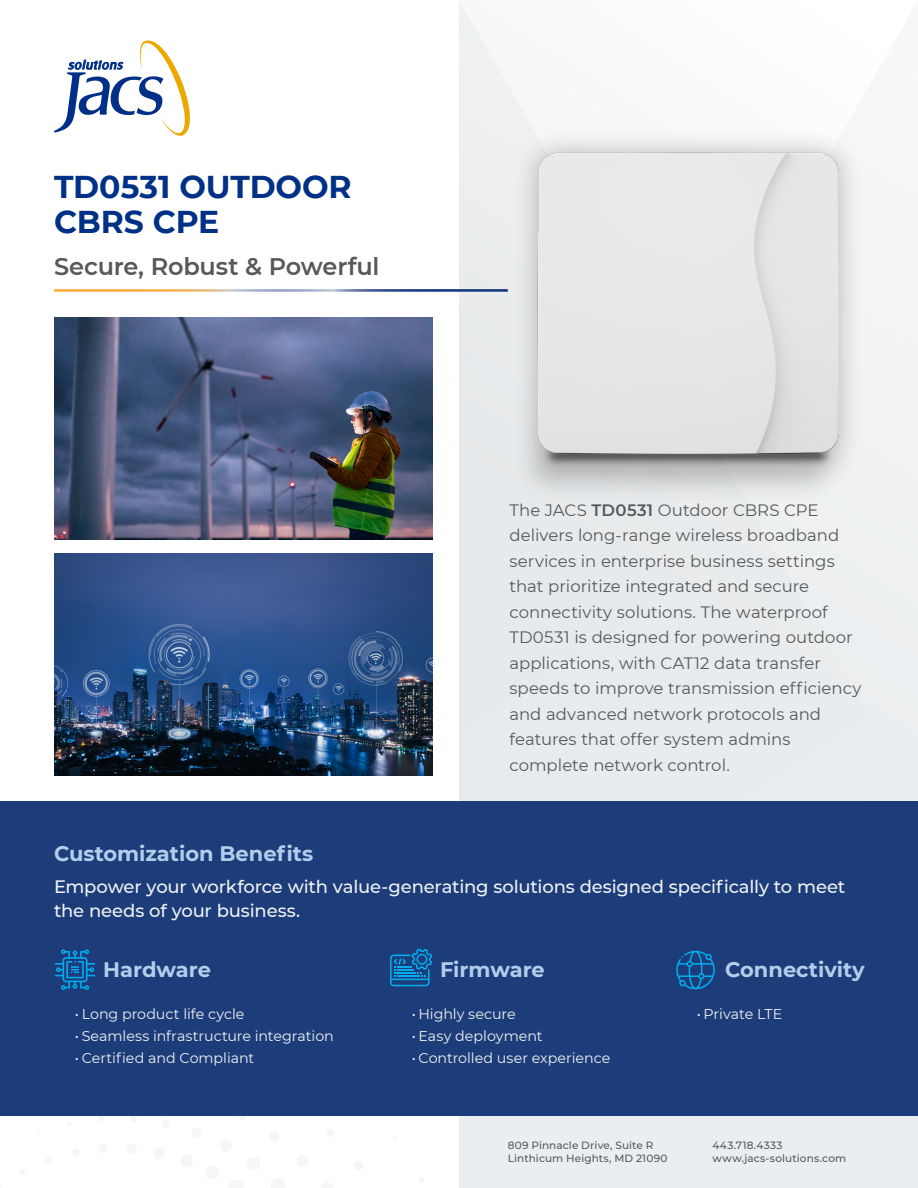
<style>
.page{position:relative;width:918px;height:1188px;background:#fff}
.page>*{position:absolute;margin:0;border:0;box-sizing:border-box;transform-origin:0 0}
.Device_Name{font:700 31.5px/34.5px "Montserrat";letter-spacing:-.005em;color:#003186}
.Subtitle{font:600 24px "Montserrat";letter-spacing:-.01em;color:#57585a}
.Header_with_Icon__Le{font:700 21px "Montserrat";color:#b2ceeb}
.Customization_Header{font:700 21px "Montserrat";color:#b2ceeb}
.Customization_Body{font:500 18px/24px "Montserrat";letter-spacing:-.01em;color:#eef2f2}
.Product_Description{font:16.5px/25.5px "Montserrat";letter-spacing:.005em;color:#57585a}
.t1{font:14.25px "Montserrat";color:#eef2f2}
.t2{font:500 10.5px "Montserrat";letter-spacing:.015em;color:#57585a}
.t3{font:500 10.5px "Montserrat";letter-spacing:.035em;color:#57585a}
.s1{font-weight:600}
</style>
<div class="page">
<div style="left:126px;top:1143px;width:11px;height:11px;background:#f5f6f6;border-radius:50%"></div>
<div style="left:99px;top:1144px;width:9px;height:9px;background:#f5f6f6;border-radius:50%"></div>
<div style="left:130px;top:1115px;width:7px;height:8px;background:#f5f6f6;border-radius:50%"></div>
<div style="left:459px;top:0;width:459px;height:1188px;background:#ebeef0"></div>
<svg style="left:460px;top:0;width:458px;height:168px;fill:#f9fafa"></svg>
<svg style="left:54px;top:40px;width:136px;height:96px"></svg>
<div style="left:0;top:801px;width:918px;height:315px;background:#1d3c7a"></div>
<img style="left:54px;top:553px;width:378px;height:222px">
<img style="left:54px;top:318px;width:378px;height:222px">
<svg style="left:55px;top:949px;width:40px;height:41px"></svg>
<svg style="left:390px;top:949px;width:42px;height:37px"></svg>
<svg style="left:676px;top:951px;width:39px;height:38px"></svg>
<div style="left:512px;top:128px;width:352px;height:376px;background:#231f20;opacity:.28"></div>
<img style="left:460px;top:133px;width:453px;height:345px">
<hr style="left:54px;top:289px;width:454px;height:3px;background:#fff">
<p class="Device_Name" style="left:54px;top:168px;width:299px">TD0531 OUTDOOR<br>CBRS CPE</p>
<p class="Subtitle" style="left:54px;top:250px;width:327px">Secure, Robust &amp; Powerful</p>
<p class="Product_Description" style="left:509px;top:496px;width:353px">The JACS <span class="s1">TD0531</span> Outdoor CBRS CPE delivers long-range wireless broadband services in enterprise business settings that prioritize integrated and secure connectivity solutions. The waterproof TD0531 is designed for powering outdoor applications, with CAT12 data transfer speeds to improve transmission efficiency and advanced network protocols and features that offer system admins complete network control.</p>
<p class="Customization_Header" style="left:54px;top:838px;width:261px">Customization Benefits</p>
<p class="Customization_Body" style="left:54px;top:874px;width:793px">Empower your workforce with value-generating solutions designed specifically to meet the needs of your business.</p>
<p class="Header_with_Icon__Le" style="left:103px;top:955px;width:109px">Hardware</p>
<p class="t1" style="left:75px;top:1004px;width:171px">• Long product life cycle</p>
<p class="t1" style="left:75px;top:1026px;width:261px">• Seamless infrastructure integration</p>
<p class="t1" style="left:75px;top:1048px;width:181px">• Certified and Compliant</p>
<p class="Header_with_Icon__Le" style="left:440px;top:955px;width:106px">Firmware</p>
<p class="t1" style="left:412px;top:1004px;width:105px">• Highly secure</p>
<p class="t1" style="left:412px;top:1026px;width:132px">• Easy deployment</p>
<p class="t1" style="left:412px;top:1048px;width:200px">• Controlled user experience</p>
<p class="t2" style="left:508px;top:1138px;width:147px">809 Pinnacle Drive, Suite R</p>
<p class="t2" style="left:508px;top:1151px;width:161px">Linthicum Heights, MD 21090</p>
<p class="Header_with_Icon__Le" style="left:725px;top:955px;width:141px">Connectivity</p>
<p class="t1" style="left:697px;top:1004px;width:87px">• Private LTE</p>
<p class="t3" style="left:712px;top:1138px;width:72px">443.718.4333</p>
<p class="t2" style="left:712px;top:1151px;width:135px">www.jacs-solutions.com</p>
</div>
